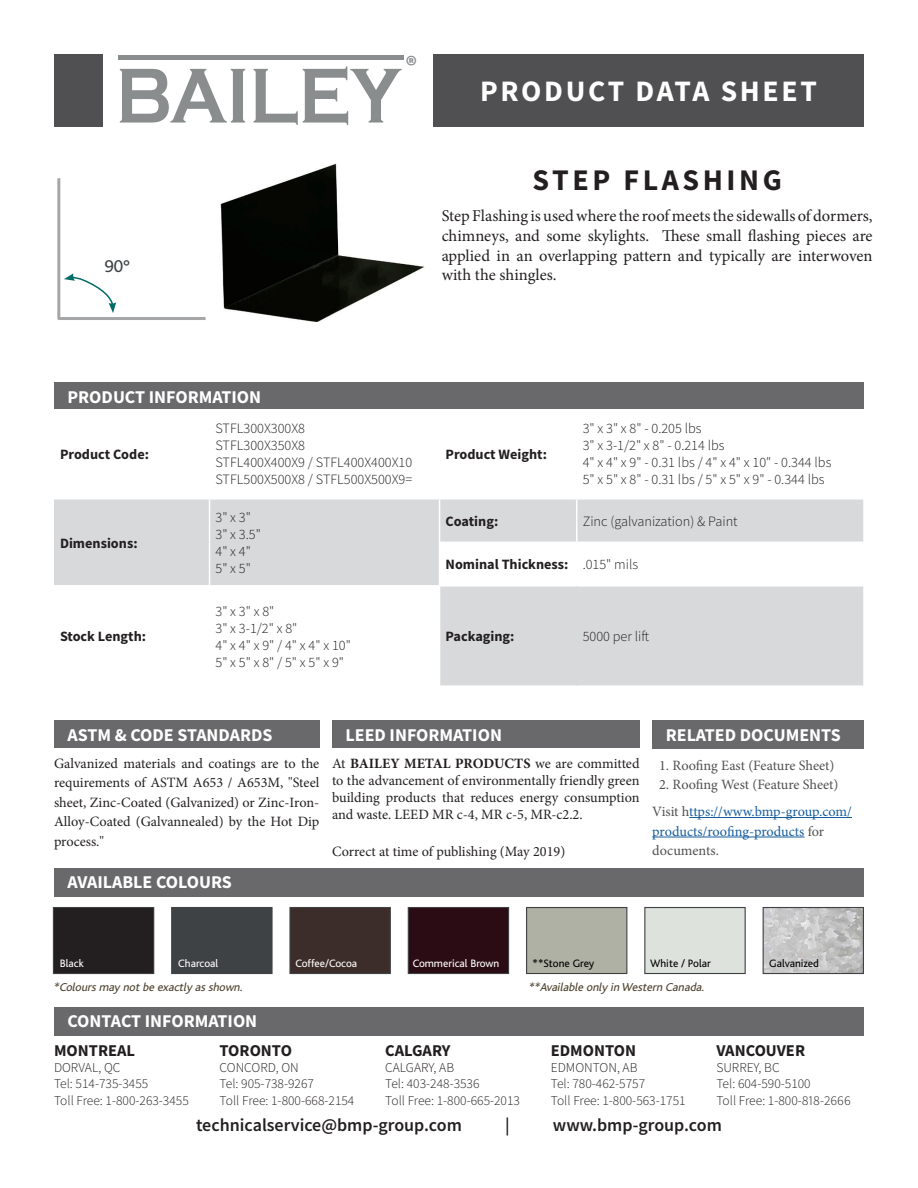
<style>
.page{position:relative;width:918px;height:1188px;background:#fff}
.page>*{position:absolute;margin:0;border:0;box-sizing:border-box;transform-origin:0 0}
.t1{font:700 80.55px "Copperplate Gothic";color:#8a8d8e;scale:.86 1}
.t2{font:700 30px "Source Sans Pro";letter-spacing:.12em;color:#231f20}
.t3{font:700 29.7px "Source Sans Pro";letter-spacing:.09em;color:#fff}
.t4{font:700 24.15px "Source Sans Pro";color:#8a8d8e}
.t5{font:700 18px "Source Sans Pro";color:#fff}
.t6{font:600 18px "Source Sans Pro";color:#231f20}
.t7{font:18px "Bliss";color:#3e4245}
.t8{font:16.5px/19.8px "Minion Pro";color:#231f20;text-align:justify}
.t9{font:700 16.5px "Source Sans Pro";color:#231f20}
.t10{font:14.25px/19.5px "Minion Pro";color:#231f20;text-align:justify}
.t11{font:300 14.25px/17.1px "Source Sans Pro";color:#231f20}
.t12{font:700 14.25px "Source Sans Pro";color:#231f20}
.t13{font:14.25px/19.5px "Minion Pro";letter-spacing:-.005em;color:#175d9e}
.t14{font:14.25px "Minion Pro";letter-spacing:-.005em;color:#505052}
.t15{font:300 13.5px "Source Sans Pro";color:#231f20}
.t16{font:italic 12px "Bliss";color:#4b412d}
.t17{font:11.25px "Bliss";color:#fff}
.t18{font:11.25px "Bliss";color:#000}
.s1{font-weight:700}
.s2{color:#505052}
</style>
<div class="page">
<div style="left:54px;top:54px;width:49px;height:73px;background:#505052"></div>
<div style="left:433px;top:54px;width:431px;height:73px;background:#505052"></div>
<div style="left:54px;top:721px;width:265px;height:27px;background:#69696c"></div>
<svg style="left:54px;top:500px;width:809px;height:185px;fill:#d8d9db"></svg>
<svg style="left:54px;top:587px;width:385px;height:98px"></svg>
<hr style="left:209px;top:500px;width:1px;height:42px;background:#fff">
<hr style="left:439px;top:500px;width:1px;height:42px;background:#fff">
<hr style="left:576px;top:500px;width:1px;height:42px;background:#fff">
<hr style="left:209px;top:542px;width:1px;height:43px;background:#fff">
<hr style="left:439px;top:542px;width:138px;height:1px;background:#fff">
<hr style="left:439px;top:543px;width:1px;height:42px;background:#fff">
<hr style="left:577px;top:542px;width:286px;height:1px;background:#fff">
<hr style="left:576px;top:543px;width:1px;height:42px;background:#fff">
<hr style="left:54px;top:585px;width:156px;height:2px;background:#fff">
<hr style="left:210px;top:585px;width:230px;height:2px;background:#fff">
<hr style="left:209px;top:587px;width:1px;height:98px;background:#fff">
<hr style="left:440px;top:585px;width:137px;height:2px;background:#fff">
<hr style="left:439px;top:587px;width:1px;height:98px;background:#fff">
<hr style="left:577px;top:585px;width:286px;height:2px;background:#fff">
<hr style="left:576px;top:587px;width:1px;height:98px;background:#d8d9db">
<div style="left:54px;top:1007px;width:810px;height:29px;background:#69696c"></div>
<div style="left:54px;top:868px;width:810px;height:29px;background:#69696c"></div>
<div style="left:332px;top:721px;width:308px;height:27px;background:#69696c"></div>
<div style="left:652px;top:721px;width:212px;height:28px;background:#69696c"></div>
<hr style="left:689px;top:817px;width:163px;height:1px;background:#175d9e">
<hr style="left:652px;top:837px;width:153px;height:1px;background:#175d9e">
<div style="left:54px;top:382px;width:810px;height:28px;background:#69696c"></div>
<hr style="left:118px;top:56px;width:286px;height:4px;background:#8a8d8e">
<img style="left:220px;top:163px;width:205px;height:159px">
<svg style="left:57px;top:178px;width:149px;height:142px"></svg>
<div style="left:53px;top:908px;width:101px;height:66px;background:#231f20"></div>
<div style="left:53px;top:907px;width:101px;height:67px;border:1px solid #3e4245"></div>
<div style="left:171px;top:907px;width:102px;height:67px;background:#3e4245;border:1px solid #3e4245"></div>
<div style="left:289px;top:907px;width:102px;height:67px;background:#3c2d2a;border:1px solid #3e4245"></div>
<div style="left:408px;top:907px;width:101px;height:67px;background:#2c0c14;border:1px solid #3e4245"></div>
<div style="left:526px;top:907px;width:101px;height:67px;background:#afb1a4;border:1px solid #3e4245"></div>
<div style="left:644px;top:907px;width:102px;height:67px;background:#dde3dc;border:1px solid #3e4245"></div>
<img style="left:765px;top:909px;width:97px;height:63px">
<div style="left:763px;top:907px;width:101px;height:67px;border:1px solid #3e4245"></div>
<p class="t4" style="left:406px;top:49px;width:13px">®</p>
<p class="t1" style="left:116px;top:51px;width:333px">BAILEY</p>
<p class="t7" style="left:104px;top:256px;width:27px">90°</p>
<p class="t3" style="left:480px;top:71px;width:338px">PRODUCT DATA SHEET</p>
<p class="t2" style="left:532px;top:159px;width:251px">STEP FLASHING</p>
<p class="t8" style="left:442px;top:206px;width:432px">Step Flashing is used where the roof meets the sidewalls of dormers, chimneys, and some skylights. These small flashing pieces are applied in an overlapping pattern and typically are interwoven with the shingles.</p>
<p class="t5" style="left:68px;top:385px;width:195px">PRODUCT INFORMATION</p>
<p class="t12" style="left:60px;top:444px;width:91px">Product Code:</p>
<p class="t11" style="left:216px;top:420px;width:198px">STFL300X300X8<br>STFL300X350X8<br>STFL400X400X9 / STFL400X400X10</p>
<p class="t11" style="left:216px;top:471px;width:198px">STFL500X500X8 / STFL500X500X9=</p>
<p class="t12" style="left:446px;top:444px;width:103px">Product Weight:</p>
<p class="t11" style="left:583px;top:420px;width:143px">3" x 3" x 8" - 0.205 lbs<br>3" x 3-1/2" x 8" - 0.214 lbs</p>
<p class="t11" style="left:583px;top:454px;width:250px">4" x 4" x 9" - 0.31 lbs / 4" x 4" x 10" - 0.344 lbs<br>5" x 5" x 8" - 0.31 lbs / 5" x 5" x 9" - 0.344 lbs</p>
<p class="t12" style="left:60px;top:533px;width:79px">Dimensions:</p>
<p class="t12" style="left:60px;top:627px;width:88px">Stock Length:</p>
<p class="t11" style="left:216px;top:509px;width:47px">3" x 3"<br>3" x 3.5"<br>4" x 4"<br>5" x 5"</p>
<p class="t12" style="left:446px;top:511px;width:54px">Coating:</p>
<p class="t11" style="left:583px;top:513px;width:156px">Zinc (galvanization) &amp; Paint</p>
<p class="t12" style="left:446px;top:555px;width:125px">Nominal Thickness:</p>
<p class="t11" style="left:583px;top:556px;width:57px">.015" mils</p>
<p class="t11" style="left:216px;top:602px;width:137px">3" x 3" x 8"<br>3" x 3-1/2" x 8"<br>4" x 4" x 9" / 4" x 4" x 10"<br>5" x 5" x 8" / 5" x 5" x 9"</p>
<p class="t12" style="left:446px;top:627px;width:70px">Packaging:</p>
<p class="t11" style="left:583px;top:628px;width:68px">5000 per lift</p>
<p class="t5" style="left:68px;top:723px;width:207px">ASTM &amp; CODE STANDARDS</p>
<p class="t10" style="left:54px;top:754px;width:267px">Galvanized materials and coatings are to the requirements of ASTM A653 / A653M, "Steel sheet, Zinc-Coated (Galvanized) or Zinc-Iron-Alloy-Coated (Galvannealed) by the Hot Dip process."</p>
<p class="t5" style="left:68px;top:870px;width:166px">AVAILABLE COLOURS</p>
<p class="t5" style="left:346px;top:723px;width:158px">LEED INFORMATION</p>
<p class="t10" style="left:332px;top:755px;width:309px;line-height:17.1px">At <span class="s1">BAILEY METAL PRODUCTS</span> we are committed to the advancement of environmentally friendly green building products that reduces energy consumption and waste. LEED MR c-4, MR c-5, MR-c2.2.</p>
<p class="t10" style="left:332px;top:841px;width:235px">Correct at time of publishing (May 2019)</p>
<p class="t5" style="left:666px;top:723px;width:176px">RELATED DOCUMENTS</p>
<p class="t14" style="left:659px;top:755px;width:177px">1. Roofing East (Feature Sheet)</p>
<p class="t14" style="left:659px;top:775px;width:181px">2. Roofing West (Feature Sheet)</p>
<p class="t13" style="left:652px;top:802px;width:201px"><span class="s2">Visit h</span>ttps://www.bmp-group.com/ products/roofing-products <span class="s2">for documents.</span></p>
<p class="t17" style="left:60px;top:958px;width:25px">Black</p>
<p class="t17" style="left:178px;top:958px;width:41px">Charcoal</p>
<p class="t17" style="left:296px;top:958px;width:63px">Coffee/Cocoa</p>
<p class="t17" style="left:413px;top:958px;width:88px">Commerical Brown</p>
<p class="t18" style="left:533px;top:958px;width:63px">**Stone Grey</p>
<p class="t18" style="left:650px;top:958px;width:62px">White / Polar</p>
<p class="t18" style="left:769px;top:958px;width:51px">Galvanized</p>
<p class="t16" style="left:53px;top:981px;width:193px">*Coloursmay notbe exactly asshown.</p>
<p class="t16" style="left:528px;top:981px;width:180px">**Available only in Western Canada.</p>
<p class="t5" style="left:68px;top:1009px;width:191px">CONTACT INFORMATION</p>
<p class="t9" style="left:54px;top:1039px;width:83px">MONTREAL</p>
<p class="t15" style="left:54px;top:1059px;width:68px">DORVAL, QC</p>
<p class="t15" style="left:54px;top:1076px;width:96px">Tel: 514-735-3455</p>
<p class="t15" style="left:54px;top:1092px;width:136px">Toll Free: 1-800-263-3455</p>
<p class="t9" style="left:220px;top:1039px;width:74px">TORONTO</p>
<p class="t15" style="left:220px;top:1059px;width:81px">CONCORD, ON</p>
<p class="t15" style="left:220px;top:1076px;width:96px">Tel: 905-738-9267</p>
<p class="t15" style="left:220px;top:1092px;width:136px">Toll Free: 1-800-668-2154</p>
<p class="t9" style="left:385px;top:1039px;width:67px">CALGARY</p>
<p class="t15" style="left:385px;top:1059px;width:70px">CALGARY, AB</p>
<p class="t15" style="left:385px;top:1076px;width:96px">Tel: 403-248-3536</p>
<p class="t15" style="left:385px;top:1092px;width:136px">Toll Free: 1-800-665-2013</p>
<p class="t9" style="left:551px;top:1039px;width:87px">EDMONTON</p>
<p class="t15" style="left:551px;top:1059px;width:88px">EDMONTON, AB</p>
<p class="t15" style="left:551px;top:1076px;width:96px">Tel: 780-462-5757</p>
<p class="t15" style="left:551px;top:1092px;width:136px">Toll Free: 1-800-563-1751</p>
<p class="t9" style="left:716px;top:1039px;width:90px">VANCOUVER</p>
<p class="t15" style="left:716px;top:1059px;width:65px">SURREY, BC</p>
<p class="t15" style="left:716px;top:1076px;width:96px">Tel: 604-590-5100</p>
<p class="t15" style="left:716px;top:1092px;width:136px">Toll Free: 1-800-818-2666</p>
<p class="t6" style="left:196px;top:1114px;width:267px">technicalservice@bmp-group.com</p>
<p class="t6" style="left:505px;top:1114px;width:6px">|</p>
<p class="t6" style="left:553px;top:1114px;width:171px">www.bmp-group.com</p>
</div>
